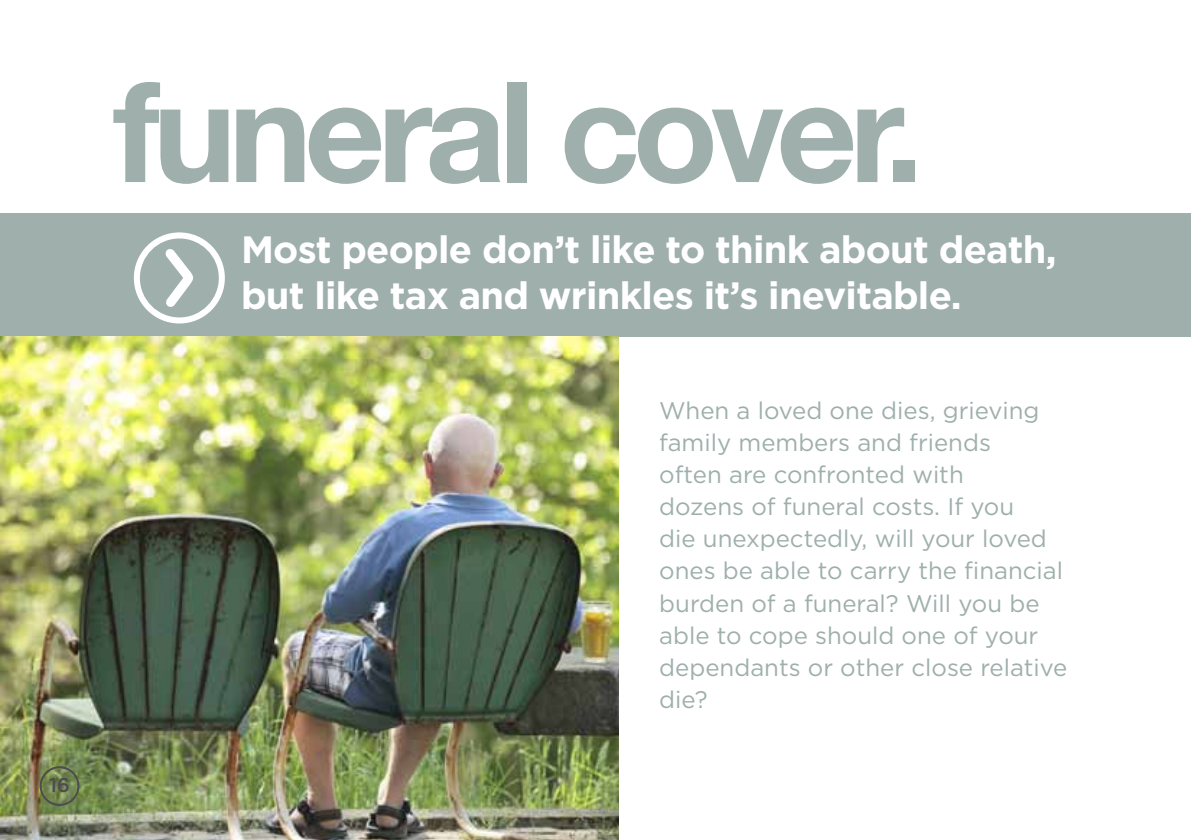
<style>
.page{position:relative;width:1191px;height:840px;background:#fff}
.page>*{position:absolute;margin:0;border:0;box-sizing:border-box;transform-origin:0 0}
.t1{font:700 140px "Helvetica Neue";letter-spacing:-.05em;color:#9eafac}
.t2{font:700 38px/46px "Gotham";letter-spacing:-.02em;color:#fff}
.t3{font:24px/32px "Gotham";color:#9eafac}
.t4{font:500 20px "Gotham";color:#4d4d4f}
</style>
<div class="page">
<div style="left:0;top:212px;width:1191px;height:124px;background:#9eafac"></div>
<svg style="left:134px;top:232px;width:91px;height:91px"></svg>
<img style="left:0;top:336px;width:618px;height:503px">
<div style="left:40px;top:765px;width:39px;height:40px;border:2px solid #4d4d4f;border-radius:50%"></div>
<p class="t4" style="left:49px;top:771px;width:23px">16</p>
<h1 class="t1" style="left:113px;top:45px;width:811px">funeral cover.</h1>
<h2 class="t2" style="left:241px;top:226px;width:817px">Most people don’t like to think about death, but like tax and wrinkles it’s inevitable.</h2>
<p class="t3" style="left:659px;top:394px;width:410px">When a loved one dies, grieving family members and friends<br>often are confronted with<br>dozens of funeral costs. If you<br>die unexpectedly, will your loved ones be able to carry the financial burden of a funeral? Will you be able to cope should one of your dependants or other close relative die?</p>
</div>
